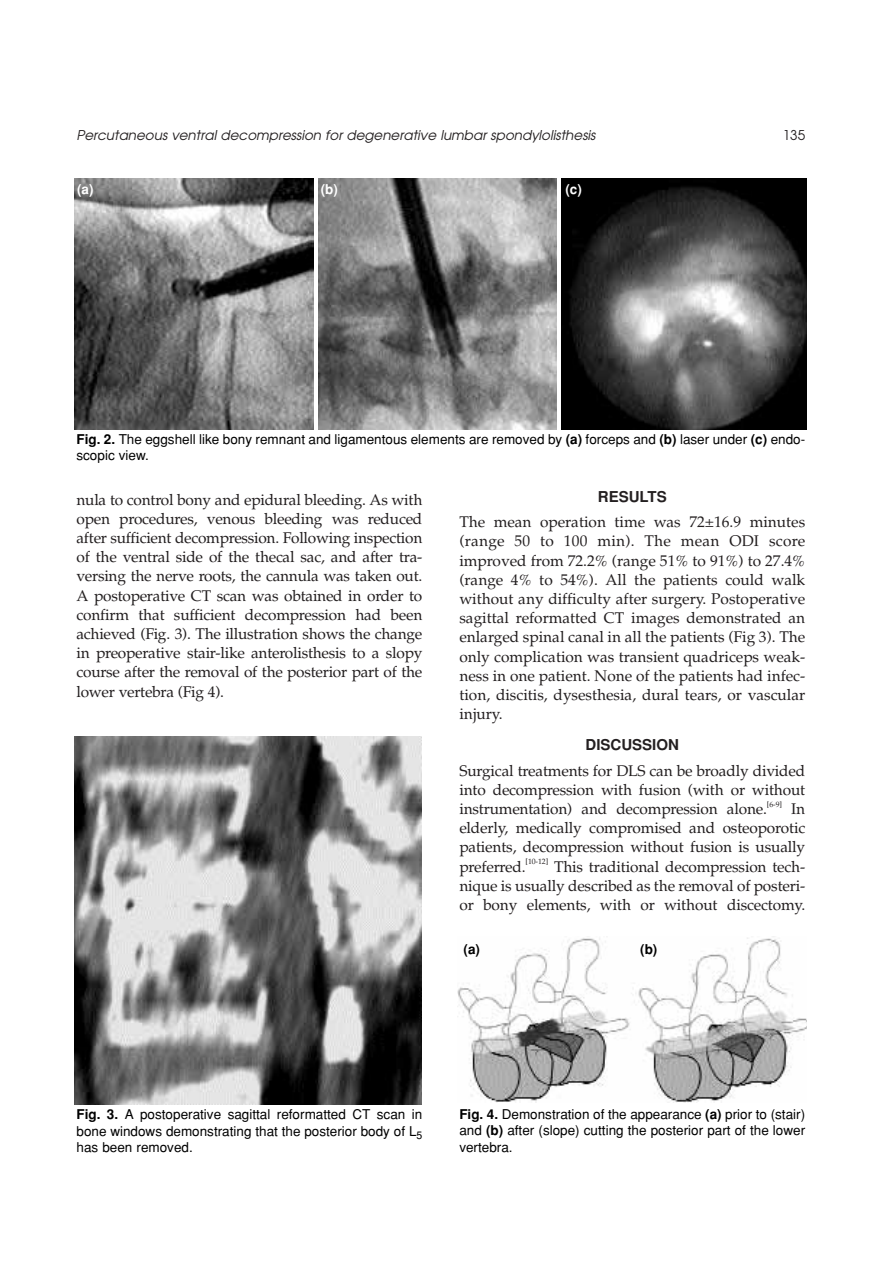
<style>
.page{position:relative;width:893px;height:1263px;background:#fff}
.page>*{position:absolute;margin:0;border:0;box-sizing:border-box;transform-origin:0 0}
.t1{font:15.45px/19.2px "Palatino Turk";letter-spacing:-.01em;color:#231f20;text-align:justify}
.t2{font:15px "Helvetica Turk B";color:#231f20}
.t3{font:13.5px/16.5px "Helvetica Turk";color:#000;text-align:justify}
.t4{font:13.5px "Avant Garde Turk I";color:#231f20}
.t5{font:13.5px "Helvetica Turk B";color:#fff}
.t6{font:13.5px "Helvetica Turk B";color:#000}
.t7{font:13.5px "Avant Garde Turk";color:#231f20}
.t8{font:7.8px "Palatino Turk";color:#231f20}
.s1{font-family:"Helvetica Turk B"}
</style>
<div class="page">
<img style="left:75px;top:179px;width:238px;height:251px">
<img style="left:318px;top:178px;width:238px;height:252px">
<img style="left:561px;top:178px;width:245px;height:252px">
<img style="left:75px;top:737px;width:347px;height:368px">
<img style="left:458px;top:938px;width:348px;height:164px">
<p class="t4" style="left:76px;top:130px;width:520px">Percutaneous ventral decompression for degenerative lumbar spondylolisthesis</p>
<p class="t7" style="left:782px;top:130px;width:24px">135</p>
<p class="t5" style="left:77px;top:185px;width:18px">(a)</p>
<p class="t5" style="left:321px;top:185px;width:19px">(b)</p>
<p class="t5" style="left:565px;top:185px;width:18px">(c)</p>
<p class="t3" style="left:76px;top:432px;width:730px"><span class="s1">Fig. 2.</span> The eggshell like bony remnant and ligamentous elements are removed by <span class="s1">(a)</span> forceps and <span class="s1">(b)</span> laser under <span class="s1">(c)</span> endo&shy;scopic view.</p>
<p class="t1" style="left:76px;top:492px;width:347px">nula to control bony and epidural bleeding. As with open procedures, venous bleeding was reduced after sufficient decompression. Following inspection of the ventral side of the thecal sac, and after tra&shy;versing the nerve roots, the cannula was taken out.<br>A postoperative CT scan was obtained in order to confirm that sufficient decompression had been achieved (Fig. 3). The illustration shows the change in preoperative stair-like anterolisthesis to a slopy course after the removal of the posterior part of the lower vertebra (Fig 4).</p>
<p class="t2" style="left:598px;top:491px;width:70px">RESULTS</p>
<p class="t1" style="left:459px;top:514px;width:347px">The mean operation time was 72±16.9 minutes (range 50 to 100 min). The mean ODI score improved from 72.2% (range 51% to 91%) to 27.4% (range 4% to 54%). All the patients could walk without any difficulty after surgery. Postoperative sagittal reformatted CT images demonstrated an enlarged spinal canal in all the patients (Fig 3). The only complication was transient quadriceps weak&shy;ness in one patient. None of the patients had infec&shy;tion, discitis, dysesthesia, dural tears, or vascular injury.</p>
<p class="t2" style="left:585px;top:739px;width:95px">DISCUSSION</p>
<p class="t1" style="left:459px;top:763px;width:347px">Surgical treatments for DLS can be broadly divided into decompression with fusion (with or without instrumentation) and decompression alone.</p>
<p class="t8" style="left:766px;top:801px;width:17px">[6-9]</p>
<p class="t1" style="left:459px;top:801px;width:347px;text-indent:332px">In elderly, medically compromised and osteoporotic patients, decompression without fusion is usually preferred.</p>
<p class="t8" style="left:525px;top:859px;width:24px">[10-12]</p>
<p class="t1" style="left:459px;top:859px;width:347px;text-indent:95px">This traditional decompression tech&shy;nique is usually described as the removal of posteri&shy;or bony elements, with or without discectomy.</p>
<p class="t6" style="left:463px;top:944px;width:18px">(a)</p>
<p class="t6" style="left:640px;top:944px;width:19px">(b)</p>
<p class="t3" style="left:76px;top:1107px;width:347px"><span class="s1">Fig. 3.</span> A postoperative sagittal reformatted CT scan in bone windows demonstrating that the posterior body of L<sub>5 </sub>has been removed.</p>
<p class="t3" style="left:459px;top:1107px;width:347px"><span class="s1">Fig. 4.</span> Demonstration of the appearance <span class="s1">(a)</span> prior to (stair) and <span class="s1">(b)</span> after (slope) cutting the posterior part of the lower vertebra.</p>
</div>
